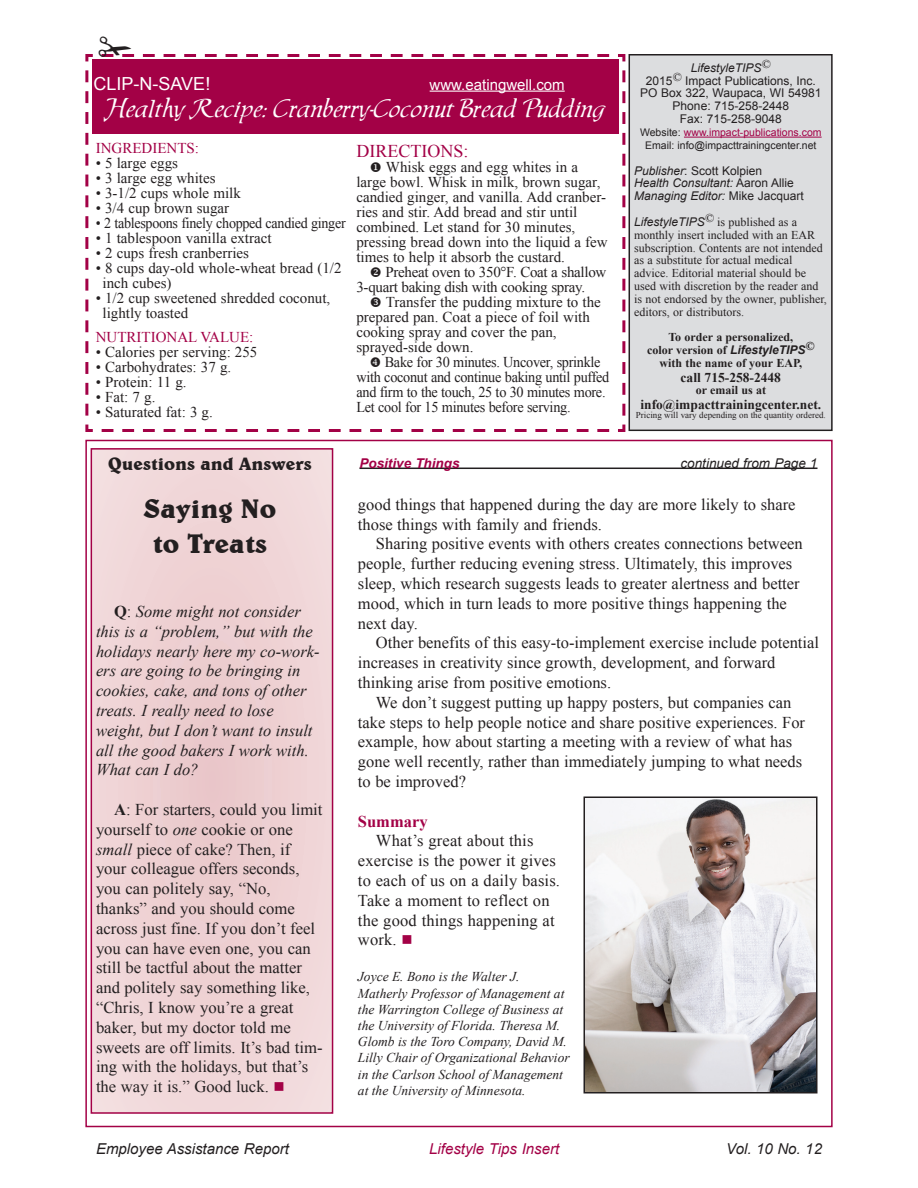
<style>
.page{position:relative;width:918px;height:1188px;background:#fff}
.page>*{position:absolute;margin:0;border:0;box-sizing:border-box;transform-origin:0 0}
.t1{font:700 27px/34.5px "Belwe BT";color:#231f20;text-align:center}
.t2{font:25.5px "Chaucer";letter-spacing:-.02em;color:#fff;scale:.95 1}
.t3{font:700 18px "Belwe BT";color:#231f20}
.t4{font:18px "Arial";color:#fff}
.t5{font:18px "Times New Roman";color:#a30146}
.Body_Copy{font:16.5px/19.8px "Times New Roman";color:#231f20}
.Body_Copy-2{font:italic 16.5px/19.8px "Times New Roman";color:#231f20}
.Body_Heading{font:700 16.5px "Times New Roman";color:#a30146}
.t6{font:15px/15px "Times New Roman";color:#231f20}
.t7{font:15px/15px "Times New Roman";letter-spacing:-.02em;color:#231f20;scale:.95 1}
.t8{font:15px/15px "Times New Roman";letter-spacing:-.02em;color:#231f20}
.t9{font:15px "Times New Roman";letter-spacing:-.02em;color:#231f20;scale:.94 1}
.t10{font:italic 15px "Arial";color:#231f20}
.t11{font:15px "Times New Roman";color:#a30146}
.t12{font:italic 15px "Arial";color:#a30146}
.t13{font:15px "Arial";color:#fff}
.Source{font:italic 13.5px/16.2px "Times New Roman";color:#231f20}
.t14{font:700 13.5px "Times New Roman";color:#231f20}
.t15{font:italic 13.5px "Arial";color:#231f20}
.t16{font:italic 700 13.5px "Arial";color:#a30146}
.t17{font:12px/12.9px "Times New Roman";color:#231f20}
.t18{font:12px "Arial";color:#231f20}
.t19{font:700 12px "Times New Roman";color:#231f20}
.t20{font:italic 12px "Arial";color:#231f20}
.t21{font:10.5px "Arial";color:#a30146}
.t22{font:10.5px "Arial";color:#231f20}
.t23{font:9px "Times New Roman";color:#231f20}
.s1{color:#231f20}
.s2{font-style:italic}
.s3{font-style:normal}
.s4{font-family:"Arial";font-style:italic}
.s5{font-weight:700;font-style:normal}
.s6{font-weight:700}
.s7{color:#a30146}
</style>
<div class="page">
<svg style="left:85px;top:54px;width:541px;height:378px"></svg>
<div style="left:92px;top:59px;width:527px;height:75px;background:#a30146"></div>
<hr style="left:430px;top:91px;width:135px;height:1px;background:#fff">
<div style="left:91px;top:449px;width:242px;height:664px;background:#f0d5d7"></div>
<div style="left:91px;top:448px;width:242px;height:666px;border:2px solid #a30146"></div>
<div style="left:629px;top:55px;width:203px;height:375px;background:#dcdddf"></div>
<div style="left:629px;top:54px;width:204px;height:377px;border:2px solid #231f20"></div>
<hr style="left:684px;top:137px;width:138px;height:1px;background:#a30146">
<hr style="left:359px;top:468px;width:459px;height:1px;background:#231f20">
<img style="left:587px;top:799px;width:228px;height:292px">
<div style="left:584px;top:796px;width:234px;height:298px;border:2px solid #231f20"></div>
<svg style="left:97px;top:54px;width:512px;height:3px"></svg>
<svg style="left:371px;top:297px;width:10px;height:10px"></svg>
<svg style="left:371px;top:357px;width:9px;height:10px"></svg>
<p class="t4" style="left:94px;top:71px;width:118px">CLIP-N-SAVE!</p>
<p class="t13" style="left:430px;top:74px;width:137px">www.eatingwell.com</p>
<p class="t2" style="left:105px;top:92px;width:528px">Healthy Recipe: Cranberry-Coconut Bread Pudding</p>
<p class="t11" style="left:96px;top:138px;width:105px">INGREDIENTS:</p>
<p class="t6" style="left:96px;top:155px;width:84px">• 5 large eggs</p>
<p class="t6" style="left:96px;top:170px;width:121px">• 3 large egg whites</p>
<p class="t6" style="left:96px;top:185px;width:147px">• 3-1/2 cups whole milk</p>
<p class="t6" style="left:96px;top:200px;width:135px">• 3/4 cup brown sugar</p>
<p class="t9" style="left:96px;top:213px;width:267px">• 2 tablespoons finely chopped candied ginger</p>
<p class="t6" style="left:96px;top:230px;width:177px">• 1 tablespoon vanilla extract</p>
<p class="t6" style="left:96px;top:245px;width:155px">• 2 cups fresh cranberries</p>
<p class="t6" style="left:103px;top:260px;width:241px;text-indent:-7px">• 8 cups day-old whole-wheat bread (1/2 inch cubes)</p>
<p class="t6" style="left:103px;top:290px;width:229px;text-indent:-7px">• 1/2 cup sweetened shredded coconut, lightly toasted</p>
<p class="t11" style="left:96px;top:327px;width:159px">NUTRITIONAL VALUE:</p>
<p class="t6" style="left:96px;top:344px;width:163px">• Calories per serving: 255</p>
<p class="t6" style="left:96px;top:359px;width:137px">• Carbohydrates: 37 g.</p>
<p class="t6" style="left:96px;top:374px;width:92px">• Protein: 11 g.</p>
<p class="t6" style="left:96px;top:389px;width:61px">• Fat: 7 g.</p>
<p class="t6" style="left:96px;top:404px;width:119px">• Saturated fat: 3 g.</p>
<p class="t5" style="left:356px;top:139px;width:113px">DIRECTIONS:</p>
<p class="t6" style="left:356px;top:159px;width:253px;text-indent:14px">◆ Whisk eggs and egg whites in a large bowl. Whisk in milk, brown sugar, candied ginger, and vanilla. Add cranber&shy;ries and stir. Add bread and stir until combined. Let stand for 30 minutes, pressing bread down into the liquid a few times to help it absorb the custard.</p>
<p class="t8" style="left:356px;top:264px;width:251px;text-indent:14px">❖ Preheat oven to 350°F. Coat a shallow<br>3-quart baking dish with cooking spray.</p>
<p class="t6" style="left:356px;top:294px;width:246px;text-indent:29px">Transfer the pudding mixture to the prepared pan. Coat a piece of foil with cooking spray and cover the pan, sprayed-side down.</p>
<p class="t7" style="left:356px;top:354px;width:268px;text-indent:28px">Bake for 30 minutes. Uncover, sprinkle with coconut and continue baking until puffed and firm to the touch, 25 to 30 minutes more.<br>Let cool for 15 minutes before serving.</p>
<p class="t20" style="left:691px;top:60px;width:81px">LifestyleTIPS<sup>©</sup></p>
<p class="t18" style="left:646px;top:73px;width:172px">2015<sup>©</sup> Impact Publications, Inc.</p>
<p class="t18" style="left:640px;top:85px;width:183px">PO Box 322, Waupaca, WI 54981</p>
<p class="t18" style="left:673px;top:98px;width:118px">Phone: 715-258-2448</p>
<p class="t18" style="left:680px;top:111px;width:103px">Fax: 715-258-9048</p>
<p class="t21" style="left:640px;top:125px;width:183px"><span class="s1">Website:</span> www.impact-publications.com</p>
<p class="t22" style="left:645px;top:138px;width:173px">Email: info@impacttrainingcenter.net</p>
<p class="t18" style="left:634px;top:162px;width:130px"><span class="s2">Publisher</span>: Scott Kolpien</p>
<p class="t20" style="left:634px;top:175px;width:161px">Health Consultant: <span class="s3">Aaron Allie</span></p>
<p class="t20" style="left:634px;top:188px;width:171px">Managing Editor: <span class="s3">Mike Jacquart</span></p>
<p class="t17" style="left:634px;top:215px;width:194px"><span class="s4">LifestyleTIPS</span><sup>©</sup> is published as a monthly insert included with an EAR subscription. Contents are not intended as a substitute for actual medical advice. Editorial material should be used with discretion by the reader and is not endorsed by the owner, publisher, editors, or distributors.</p>
<p class="t19" style="left:668px;top:329px;width:126px">To order a personalized,</p>
<p class="t19" style="left:647px;top:342px;width:169px">color version of <span class="s4">LifestyleTIPS</span><sup>©</sup></p>
<p class="t19" style="left:659px;top:355px;width:144px">with the name of your EAP,</p>
<p class="t14" style="left:681px;top:368px;width:102px">call 715-258-2448</p>
<p class="t19" style="left:696px;top:382px;width:72px">or email us at</p>
<p class="t14" style="left:640px;top:395px;width:182px">info@impacttrainingcenter.net.</p>
<p class="t23" style="left:636px;top:409px;width:192px">Pricing will vary depending on the quantity ordered.</p>
<p class="t3" style="left:108px;top:452px;width:205px">Questions and Answers</p>
<p class="t1" style="left:144px;top:491px;width:134px">Saying No to Treats</p>
<p class="Body_Copy-2" style="left:96px;top:601px;width:225px;text-indent:18px"><span class="s5">Q</span><span class="s3">:</span> Some might not consider this is a “problem,” but with the holidays nearly here my co-work&shy;ers are going to be bringing in cookies, cake, and tons of other treats. I really need to lose weight, but I don’t want to insult all the good bakers I work with.<br>What can I do?</p>
<p class="Body_Copy" style="left:96px;top:799px;width:228px;text-indent:18px"><span class="s6">A</span>: For starters, could you limit yourself to <span class="s2">one</span> cookie or one <span class="s2">small</span> piece of cake? Then, if your colleague offers seconds, you can politely say, “No, thanks” and you should come across just fine. If you don’t feel you can have even one, you can still be tactful about the matter and politely say something like, “Chris, I know you’re a great baker, but my doctor told me sweets are off limits. It’s bad tim&shy;ing with the holidays, but that’s the way it is.” Good luck. <span class="s7">■</span></p>
<p class="t16" style="left:359px;top:454px;width:102px">Positive Things</p>
<p class="t15" style="left:681px;top:454px;width:138px">continued from Page 1</p>
<p class="Body_Copy" style="left:358px;top:494px;width:439px">good things that happened during the day are more likely to share those things with family and friends.</p>
<p class="Body_Copy" style="left:358px;top:534px;width:446px;text-indent:18px">Sharing positive events with others creates connections between people, further reducing evening stress. Ultimately, this improves sleep, which research suggests leads to greater alertness and better mood, which in turn leads to more positive things happening the next day.</p>
<p class="Body_Copy" style="left:358px;top:633px;width:463px;text-indent:18px">Other benefits of this easy-to-implement exercise include potential increases in creativity since growth, development, and forward thinking arise from positive emotions.</p>
<p class="Body_Copy" style="left:358px;top:692px;width:449px;text-indent:18px">We don’t suggest putting up happy posters, but companies can take steps to help people notice and share positive experiences. For example, how about starting a meeting with a review of what has gone well recently, rather than immediately jumping to what needs to be improved?</p>
<p class="Body_Heading" style="left:358px;top:810px;width:71px">Summary</p>
<p class="Body_Copy" style="left:358px;top:831px;width:204px;text-indent:18px">What’s great about this exercise is the power it gives to each of us on a daily basis.<br>Take a moment to reflect on the good things happening at work. <span class="s7">■</span></p>
<p class="Source" style="left:358px;top:968px;width:213px">Joyce E. Bono is the Walter J.<br>Matherly Professor of Management at the Warrington College of Business at the University of Florida. Theresa M.<br>Glomb is the Toro Company, David M.<br>Lilly Chair of Organizational Behavior in the Carlson School of Management at the University of Minnesota.</p>
<p class="t10" style="left:96px;top:1139px;width:194px">Employee Assistance Report</p>
<p class="t12" style="left:429px;top:1139px;width:131px">Lifestyle Tips Insert</p>
<p class="t10" style="left:726px;top:1139px;width:97px">Vol. 10 No. 12</p>
</div>
